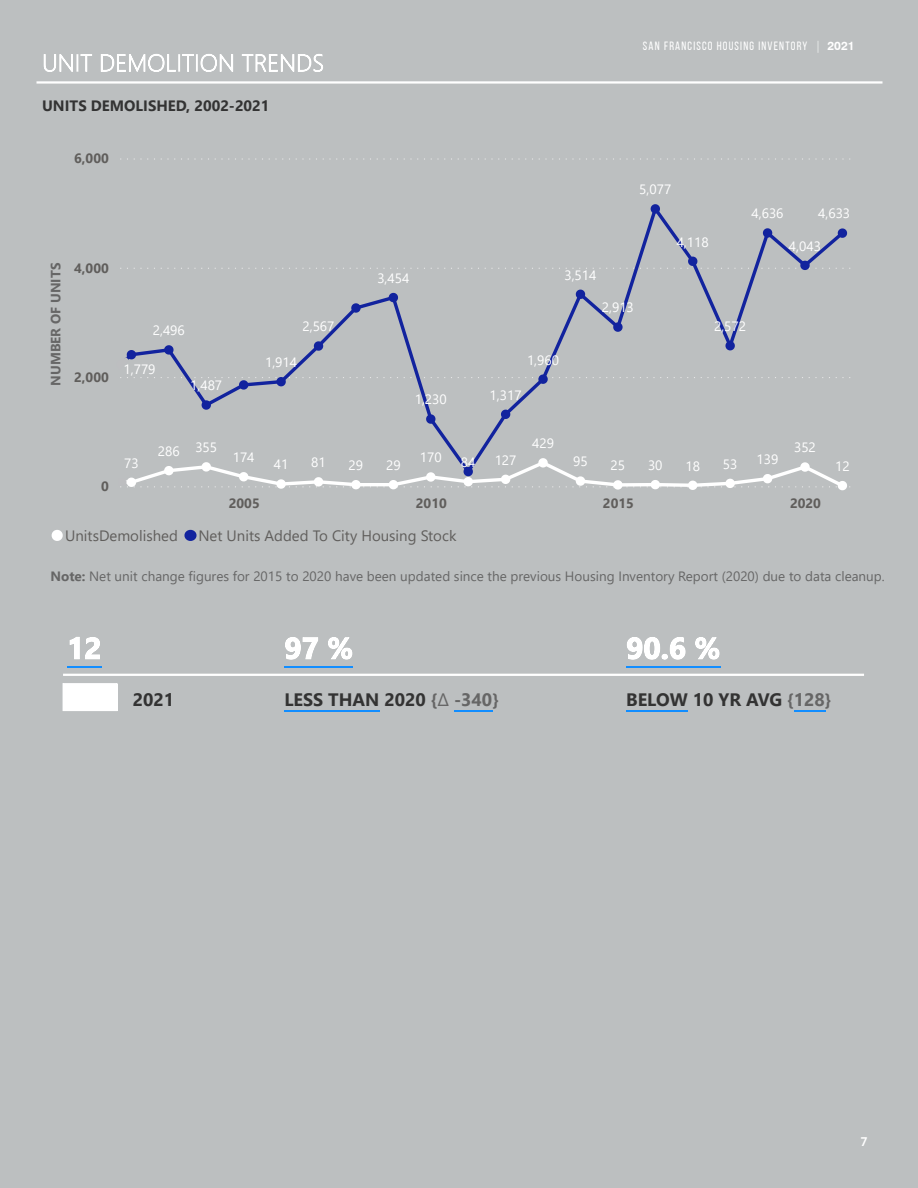
<style>
.page{position:relative;width:918px;height:1188px;background:#bcbfc0}
.page>*{position:absolute;margin:0;border:0;box-sizing:border-box;transform-origin:0 0}
.t1{font:700 18px "Segoe UI";color:#333}
.t2{font:15px "Segoe UI";color:#605e5c}
.t3{font:700 15px "Segoe UI";color:#333}
.t4{font:13.5px "Segoe UI";color:#fff}
.t5{font:13.5px "Segoe UI";color:#666}
.t6{font:700 13.5px "Segoe UI";color:#605e5c}
.t7{font:700 13.5px "Segoe UI";color:#666}
.t8{font:12px "Bebas Neue";letter-spacing:.1em;color:#fff}
.t9{font:700 12px "News Gothic BT";color:#fff}
.s1{font-family:"Swiss 721 BT";font-weight:300}
.s2{font-family:"Swiss 721 BT";font-weight:700}
.s3{font-weight:700}
.s4{color:#666}
.s5{font-weight:400;color:#666}
</style>
<div class="page">
<hr style="left:37px;top:81px;width:846px;height:3px;background:#fff">
<svg style="left:44px;top:54px;width:279px;height:18px"></svg>
<hr style="left:63px;top:674px;width:801px;height:2px;background:#fff">
<hr style="left:67px;top:667px;width:35px;height:1px;background:#118dff">
<svg style="left:70px;top:637px;width:30px;height:22px"></svg>
<hr style="left:284px;top:667px;width:69px;height:1px;background:#118dff">
<svg style="left:285px;top:637px;width:67px;height:23px"></svg>
<hr style="left:284px;top:711px;width:96px;height:1px;background:#118dff">
<hr style="left:454px;top:711px;width:39px;height:1px;background:#118dff">
<svg style="left:120px;top:158px;width:730px;height:2px"></svg>
<svg style="left:194px;top:207px;width:645px;height:251px"></svg>
<svg style="left:202px;top:400px;width:9px;height:10px"></svg>
<svg style="left:351px;top:303px;width:10px;height:10px"></svg>
<svg style="left:389px;top:293px;width:9px;height:9px"></svg>
<svg style="left:426px;top:414px;width:9px;height:10px"></svg>
<svg style="left:501px;top:410px;width:9px;height:9px"></svg>
<svg style="left:576px;top:290px;width:9px;height:9px"></svg>
<svg style="left:613px;top:322px;width:10px;height:10px"></svg>
<svg style="left:651px;top:204px;width:9px;height:10px"></svg>
<svg style="left:763px;top:228px;width:9px;height:10px"></svg>
<svg style="left:120px;top:257px;width:730px;height:13px"></svg>
<svg style="left:838px;top:228px;width:9px;height:10px"></svg>
<svg style="left:52px;top:530px;width:11px;height:11px"></svg>
<svg style="left:184px;top:530px;width:13px;height:11px"></svg>
<hr style="left:626px;top:667px;width:95px;height:1px;background:#118dff">
<svg style="left:627px;top:637px;width:92px;height:23px"></svg>
<hr style="left:626px;top:711px;width:62px;height:1px;background:#118dff">
<hr style="left:794px;top:711px;width:31px;height:1px;background:#118dff">
<div style="left:63px;top:684px;width:54px;height:27px;background:#fff"></div>
<svg style="left:120px;top:341px;width:730px;height:49px"></svg>
<svg style="left:120px;top:458px;width:730px;height:32px"></svg>
<p class="t3" style="left:42px;top:92px;width:229px">UNITS DEMOLISHED, 2002-2021</p>
<p class="t6" style="left:74px;top:146px;width:36px">6,000</p>
<p class="t8" style="left:643px;top:39px;width:213px">SAN FRANCISCO HOUSING INVENTORY <span class="s1">|</span> <span class="s2">2021</span></p>
<p class="t4" style="left:639px;top:177px;width:34px">5,077</p>
<p class="t4" style="left:677px;top:229px;width:34px">4,118</p>
<p class="t4" style="left:752px;top:201px;width:34px">4,636</p>
<p class="t4" style="left:818px;top:201px;width:34px">4,633</p>
<p class="t4" style="left:789px;top:233px;width:34px">4,043</p>
<p class="t7" style="left:43px;top:386px;width:124px;rotate:-90deg">NUMBER OF UNITS</p>
<p class="t6" style="left:74px;top:255px;width:36px">4,000</p>
<p class="t6" style="left:74px;top:364px;width:36px">2,000</p>
<p class="t6" style="left:101px;top:474px;width:9px">0</p>
<p class="t4" style="left:153px;top:318px;width:34px">2,496</p>
<p class="t4" style="left:124px;top:357px;width:34px">1,779</p>
<p class="t4" style="left:190px;top:373px;width:34px">1,487</p>
<p class="t4" style="left:302px;top:314px;width:34px">2,567</p>
<p class="t4" style="left:377px;top:265px;width:34px">3,454</p>
<p class="t4" style="left:564px;top:262px;width:34px">3,514</p>
<p class="t4" style="left:602px;top:295px;width:34px">2,913</p>
<p class="t4" style="left:265px;top:350px;width:34px">1,914</p>
<p class="t4" style="left:527px;top:347px;width:34px">1,960</p>
<p class="t4" style="left:415px;top:387px;width:34px">1,230</p>
<p class="t4" style="left:490px;top:382px;width:34px">1,317</p>
<p class="t4" style="left:714px;top:314px;width:34px">2,572</p>
<p class="t4" style="left:532px;top:431px;width:23px">429</p>
<p class="t4" style="left:195px;top:435px;width:23px">355</p>
<p class="t4" style="left:794px;top:435px;width:23px">352</p>
<p class="t4" style="left:158px;top:438px;width:23px">286</p>
<p class="t4" style="left:233px;top:445px;width:23px">174</p>
<p class="t4" style="left:420px;top:445px;width:23px">170</p>
<p class="t4" style="left:757px;top:447px;width:23px">139</p>
<p class="t4" style="left:495px;top:447px;width:23px">127</p>
<p class="t4" style="left:573px;top:449px;width:16px">95</p>
<p class="t4" style="left:723px;top:451px;width:16px">53</p>
<p class="t4" style="left:124px;top:450px;width:16px">73</p>
<p class="t4" style="left:274px;top:452px;width:16px">41</p>
<p class="t4" style="left:461px;top:450px;width:16px">84</p>
<p class="t4" style="left:611px;top:453px;width:16px">25</p>
<p class="t4" style="left:685px;top:453px;width:16px">18</p>
<p class="t4" style="left:311px;top:450px;width:16px">81</p>
<p class="t4" style="left:386px;top:453px;width:16px">29</p>
<p class="t4" style="left:648px;top:452px;width:16px">30</p>
<p class="t4" style="left:349px;top:453px;width:16px">29</p>
<p class="t6" style="left:229px;top:491px;width:33px">2005</p>
<p class="t6" style="left:416px;top:491px;width:33px">2010</p>
<p class="t6" style="left:603px;top:491px;width:33px">2015</p>
<p class="t6" style="left:790px;top:491px;width:33px">2020</p>
<p class="t2" style="left:65px;top:521px;width:114px">UnitsDemolished</p>
<p class="t2" style="left:198px;top:521px;width:260px">Net Units Added To City Housing Stock</p>
<p class="t4" style="left:835px;top:453px;width:16px">12</p>
<p class="t5" style="left:50px;top:563px;width:836px"><span class="s3">Note:</span> Net unit change figures for 2015 to 2020 have been updated since the previous Housing Inventory Report (2020) due to data cleanup.</p>
<h1 class="t1" style="left:133px;top:683px;width:43px">2021</h1>
<h1 class="t1" style="left:284px;top:683px;width:216px">LESS THAN 2020 <span class="s4">{</span><span class="s5">∆</span> <span class="s4">-340}</span></h1>
<h1 class="t1" style="left:626px;top:683px;width:207px">BELOW 10 YR AVG <span class="s4">{128}</span></h1>
<p class="t9" style="left:860px;top:1134px;width:9px">7</p>
</div>
